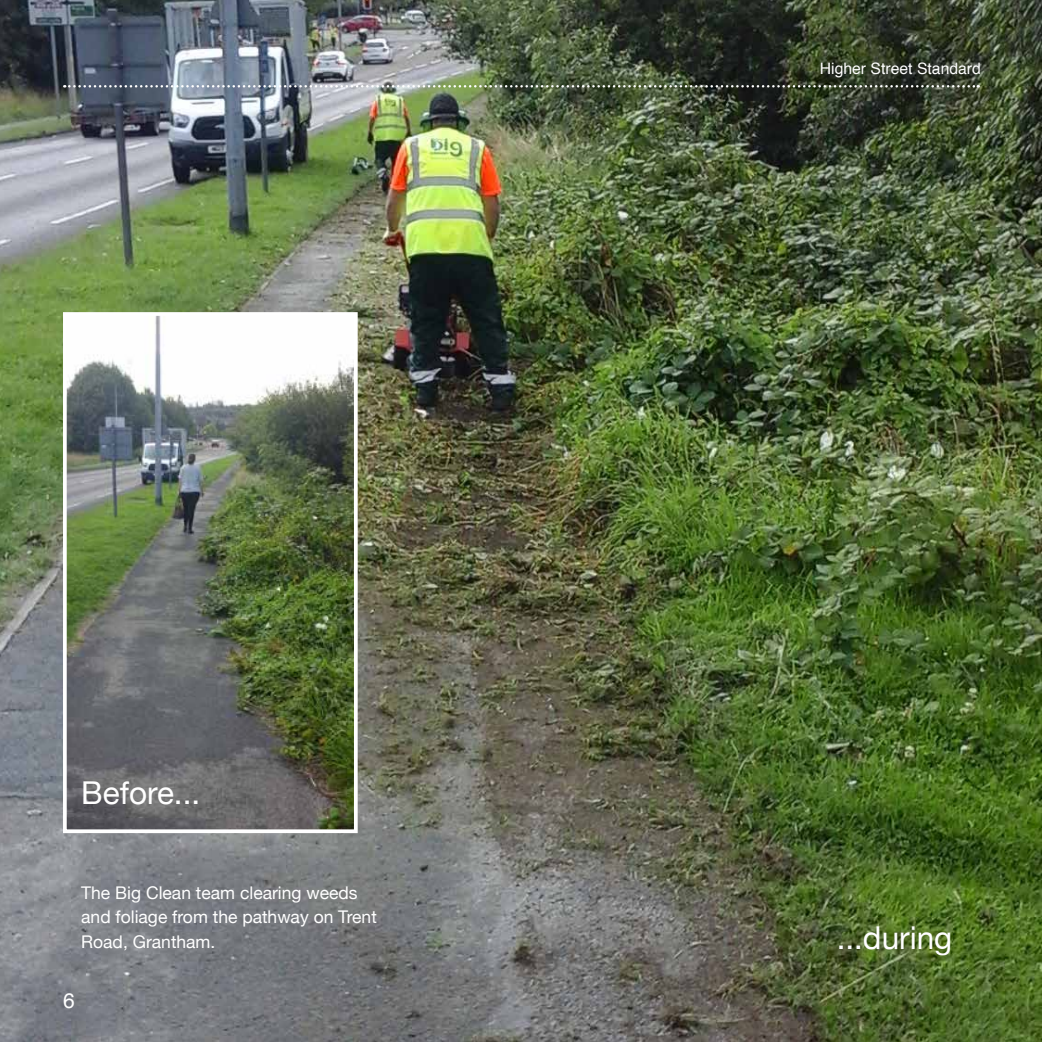
<style>
.page{position:relative;width:1042px;height:1042px;background:#fff}
.page>*{position:absolute;margin:0;border:0;box-sizing:border-box;transform-origin:0 0}
.t1{font:31.5px "Helvetica Neue";color:#fff}
.t2{font:21px "Helvetica";color:#fff}
.t3{font:17.5px/24.5px "Helvetica Neue";color:#fff}
.t4{font:15.75px "Helvetica";color:#fff}
</style>
<div class="page">
<img style="left:0;top:0;width:1042px;height:1042px">
<img style="left:64px;top:85px;width:914px;height:3px">
<img style="left:68px;top:317px;width:285px;height:511px">
<div style="left:63px;top:312px;width:295px;height:521px;border:4px solid #fff"></div>
<h1 class="t1" style="left:81px;top:770px;width:121px">Before...</h1>
<p class="t3" style="left:81px;top:881px;width:297px">The Big Clean team clearing weeds and foliage from the pathway on Trent<br>Road, Grantham.</p>
<p class="t2" style="left:63px;top:985px;width:13px">6</p>
<p class="t4" style="left:820px;top:56px;width:163px">Higher Street Standard</p>
<h1 class="t1" style="left:836px;top:915px;width:117px">...during</h1>
</div>
